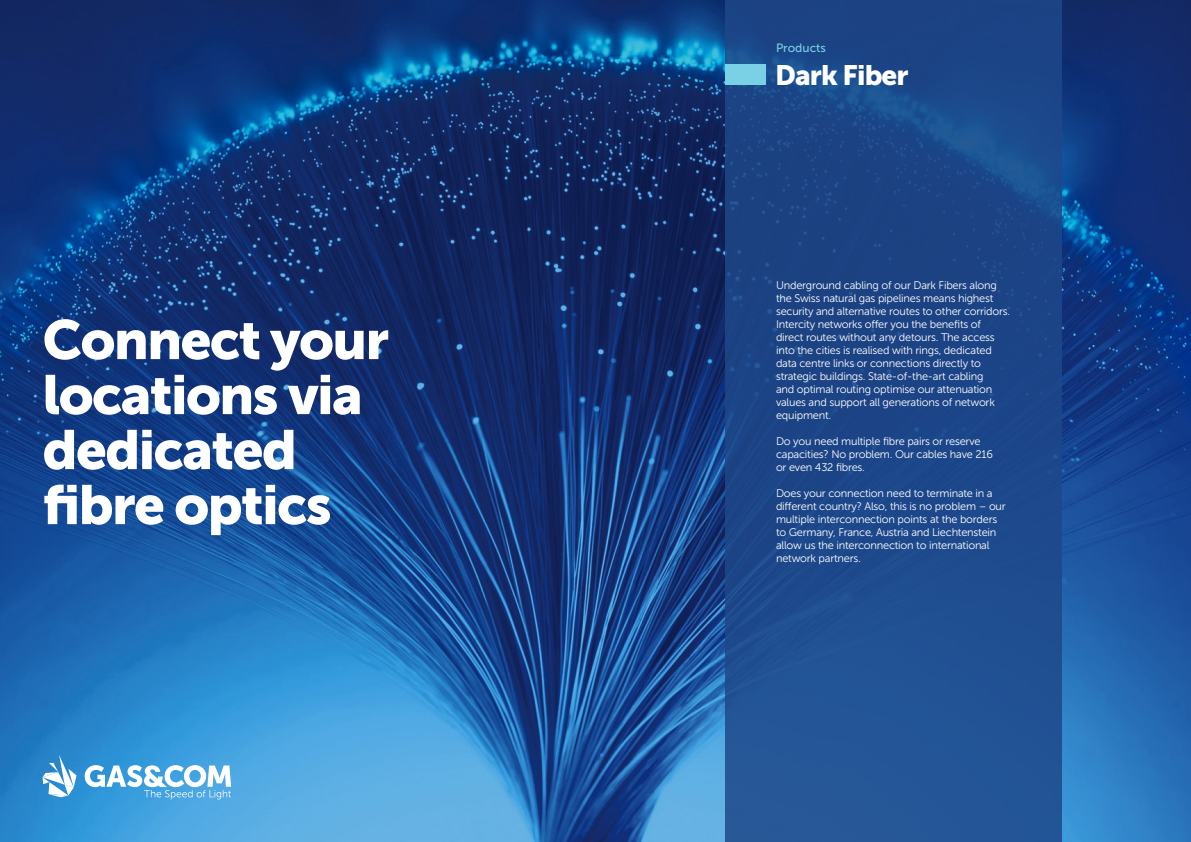
<style>
.page{position:relative;width:1191px;height:842px;background:#fff}
.page>*{position:absolute;margin:0;border:0;box-sizing:border-box;transform-origin:0 0}
.t1{font:55px/55px "Museo Sans 900";letter-spacing:-.03em;color:#fff}
.t2{font:28px "Museo Sans 900";letter-spacing:-.03em;color:#fff}
.t3{font:12px "Museo Sans 500";color:#7ad0e4}
.t4{font:11px/13px "Museo Sans 300";letter-spacing:-.02em;color:#fff}
</style>
<div class="page">
<img style="left:0;top:0;width:1191px;height:842px">
<svg style="left:725px;top:0;width:336px;height:842px;background:#1d498b"></svg>
<div style="left:725px;top:64px;width:40px;height:21px;background:#7ad0e4"></div>
<svg style="left:43px;top:755px;width:34px;height:42px"></svg>
<svg style="left:85px;top:765px;width:146px;height:34px"></svg>
<p class="t1" style="left:43px;top:312px;width:348px">Connect your locations via dedicated</p>
<p class="t1" style="left:43px;top:477px;width:291px">fibre optics</p>
<p class="t3" style="left:776px;top:41px;width:51px">Products</p>
<p class="t2" style="left:775px;top:59px;width:135px">Dark Fiber</p>
<p class="t4" style="left:776px;top:278px;width:236px">Underground cabling of our Dark Fibers along the Swiss natural gas pipelines means highest security and alternative routes to other corridors.<br>Intercity networks offer you the benefits of direct routes without any detours. The access into the cities is realised with rings, dedicated data centre links or connections directly to strategic buildings. State-of-the-art cabling<br>and optimal routing optimise our attenuation values and support all generations of network equipment.</p>
<p class="t4" style="left:776px;top:434px;width:218px">Do you need multiple fibre pairs or reserve capacities? No problem. Our cables have 216</p>
<p class="t4" style="left:776px;top:460px;width:90px">or even 432 fibres.</p>
<p class="t4" style="left:776px;top:486px;width:231px">Does your connection need to terminate in a different country? Also, this is no problem – our multiple interconnection points at the borders to Germany, France, Austria and Liechtenstein allow us the interconnection to international network partners.</p>
</div>
